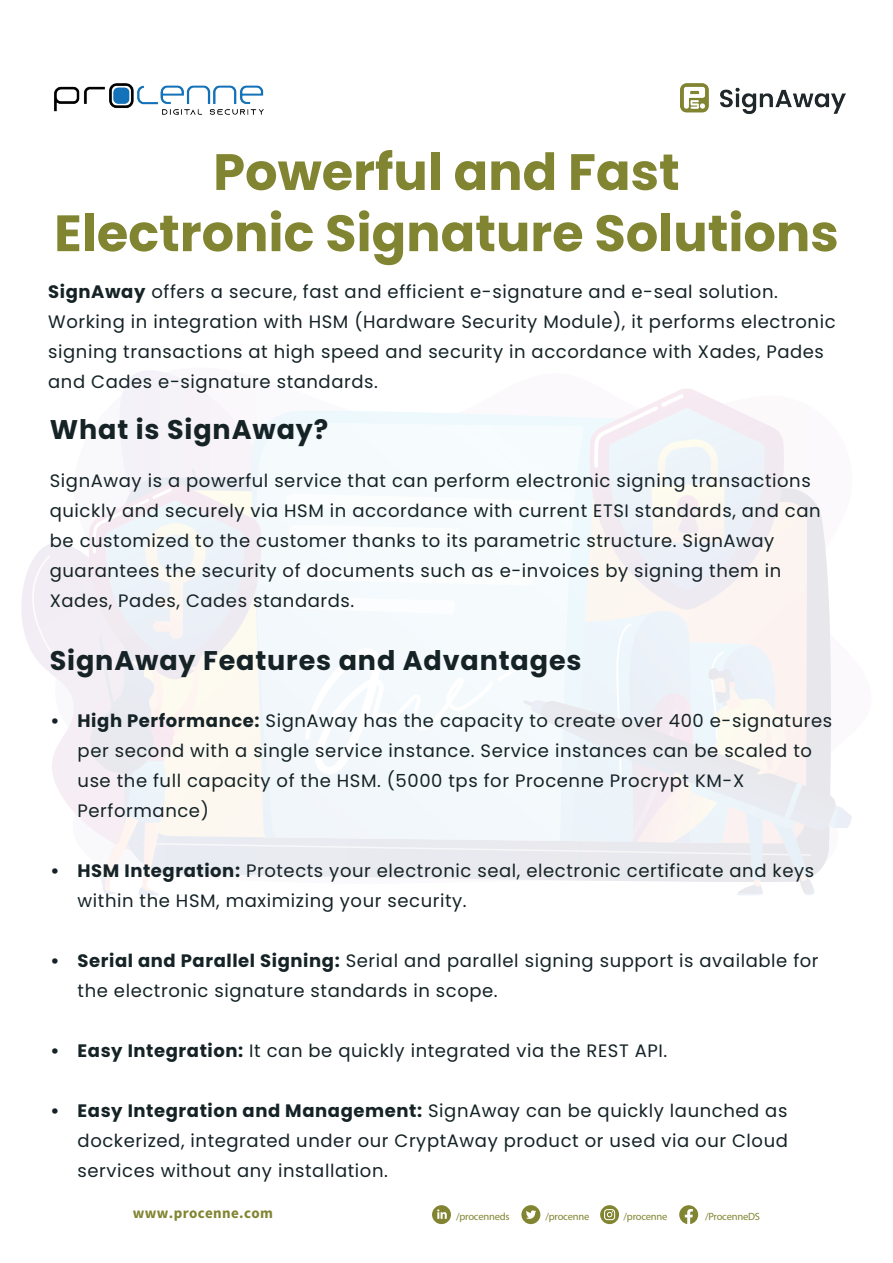
<style>
.page{position:relative;width:893px;height:1263px;background:#fff}
.page>*{position:absolute;margin:0;border:0;box-sizing:border-box;transform-origin:0 0}
.t1{font:700 51px/61.2px "Poppins";color:#818430;text-align:center}
.t2{font:700 27px "Poppins";letter-spacing:.03em;color:#152326}
.t3{font:18px/30px "Poppins";letter-spacing:.03em;color:#152326}
.t4{font:700 15px "Source Sans Pro";letter-spacing:.025em;color:#818430}
.t5{font:10.5px "Myriad Pro";letter-spacing:-.02em;color:#818430}
.s1{font-weight:700}
</style>
<div class="page">
<svg style="left:679px;top:1205px;width:19px;height:19px"></svg>
<svg style="left:521px;top:1205px;width:19px;height:19px"></svg>
<svg style="left:432px;top:1205px;width:19px;height:19px"></svg>
<svg style="left:600px;top:1205px;width:19px;height:19px"></svg>
<img style="left:54px;top:83px;width:210px;height:32px">
<svg style="left:123px;top:370px;width:83px;height:24px"></svg>
<svg style="left:21px;top:543px;width:62px;height:278px"></svg>
<svg style="left:29px;top:556px;width:34px;height:112px;background:#f3eef5"></svg>
<svg style="left:83px;top:394px;width:769px;height:501px"></svg>
<img style="left:680px;top:84px;width:165px;height:30px">
<h1 class="t1" style="left:54px;top:142px;width:786px">Powerful and Fast<br>Electronic Signature Solutions</h1>
<p class="t3" style="left:48px;top:277px;width:789px"><span class="s1">SignAway</span> offers a secure, fast and efficient e-signature and e-seal solution.<br>Working in integration with HSM (Hardware Security Module), it performs electronic signing transactions at high speed and security in accordance with Xades, Pades and Cades e-signature standards.</p>
<h2 class="t2" style="left:50px;top:414px;width:280px">What is SignAway?</h2>
<p class="t3" style="left:50px;top:466px;width:772px">SignAway is a powerful service that can perform electronic signing transactions quickly and securely via HSM in accordance with current ETSI standards, and can be customized to the customer thanks to its parametric structure. SignAway guarantees the security of documents such as e-invoices by signing them in Xades, Pades, Cades standards.</p>
<h2 class="t2" style="left:50px;top:645px;width:533px">SignAway Features and Advantages</h2>
<p class="t3" style="left:78px;top:705px;width:756px;text-indent:-27px"><span class="s1">• High Performance:</span> SignAway has the capacity to create over 400 e-signatures per second with a single service instance. Service instances can be scaled to use the full capacity of the HSM. (5000 tps for Procenne Procrypt KM-X Performance)</p>
<p class="t3" style="left:78px;top:855px;width:738px;text-indent:-27px"><span class="s1">• HSM Integration:</span> Protects your electronic seal, electronic certificate and keys within the HSM, maximizing your security.</p>
<p class="t3" style="left:78px;top:945px;width:743px;text-indent:-27px"><span class="s1">• Serial and Parallel Signing:</span> Serial and parallel signing support is available for the electronic signature standards in scope.</p>
<p class="t3" style="left:51px;top:1035px;width:618px"><span class="s1">• Easy Integration:</span> It can be quickly integrated via the REST API.</p>
<p class="t3" style="left:78px;top:1095px;width:712px;text-align:justify;text-indent:-27px"><span class="s1">• Easy Integration and Management:</span> SignAway can be quickly launched as dockerized, integrated under our CryptAway product or used via our Cloud services without any installation.</p>
<p class="t4" style="left:133px;top:1204px;width:142px">www.procenne.com</p>
<p class="t5" style="left:456px;top:1210px;width:55px">/procenneds</p>
<p class="t5" style="left:545px;top:1210px;width:45px">/procenne</p>
<p class="t5" style="left:623px;top:1210px;width:45px">/procenne</p>
<p class="t5" style="left:705px;top:1210px;width:57px">/ProcenneDS</p>
</div>
